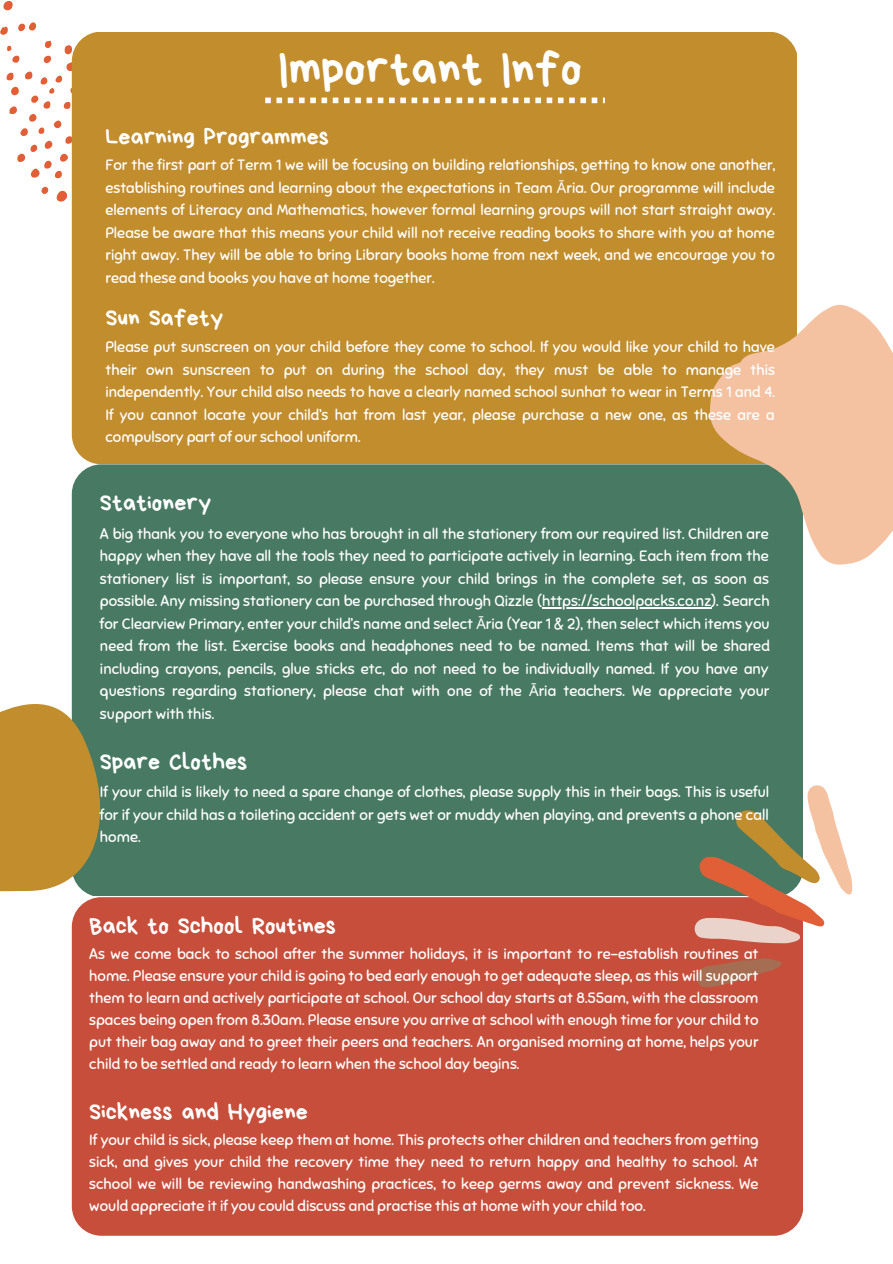
<style>
.page{position:relative;width:893px;height:1264px;background:#fff}
.page>*{position:absolute;margin:0;border:0;box-sizing:border-box;transform-origin:0 0}
.t1{font:48px "Bryndan Write";color:#fff}
.t2{font:24px "Bryndan Write";color:#fff}
.t3{font:15px/22.5px "Sniglet";color:#fff;text-align:justify}
.s1{font-family:"Noto Sans"}
</style>
<div class="page">
<div style="left:72px;top:464px;width:730px;height:432px;background:#487962;border-radius:30px"></div>
<div style="left:72px;top:897px;width:730px;height:338px;background:#c74e3b;border-radius:30px"></div>
<svg style="left:690px;top:781px;width:163px;height:226px"></svg>
<svg style="left:0;top:663px;width:101px;height:233px"></svg>
<hr style="left:542px;top:607px;width:169px;height:1px;background:#fff">
<svg style="left:3px;top:1px;width:10px;height:9px"></svg>
<svg style="left:0;top:22px;width:96px;height:197px"></svg>
<div style="left:72px;top:32px;width:724px;height:431px;background:#c28d2c;border-radius:30px"></div>
<svg style="left:669px;top:271px;width:223px;height:358px"></svg>
<svg style="left:265px;top:98px;width:340px;height:5px"></svg>
<h1 class="t1" style="left:278px;top:44px;width:305px">Important Info</h1>
<h2 class="t2" style="left:105px;top:124px;width:225px">Learning Programmes</h2>
<p class="t3" style="left:105px;top:154px;width:671px">For the first part of Term 1 we will be focusing on building relationships, getting to know one another, establishing routines and learning about the expectations in Team <span class="s1">Ā</span>ria. Our programme will include elements of Literacy and Mathematics, however formal learning groups will not start straight away.<br>Please be aware that this means your child will not receive reading books to share with you at home right away. They will be able to bring Library books home from next week, and we encourage you to read these and books you have at home together.</p>
<h2 class="t2" style="left:105px;top:306px;width:119px">Sun Safety</h2>
<p class="t3" style="left:105px;top:336px;width:671px">Please put sunscreen on your child before they come to school. If you would like your child to have their own sunscreen to put on during the school day, they must be able to manage this independently. Your child also needs to have a clearly named school sunhat to wear in Terms 1 and 4.<br>If you cannot locate your child’s hat from last year, please purchase a new one, as these are a compulsory part of our school uniform.</p>
<h2 class="t2" style="left:100px;top:491px;width:113px">Stationery</h2>
<p class="t3" style="left:100px;top:522px;width:671px">A big thank you to everyone who has brought in all the stationery from our required list. Children are happy when they have all the tools they need to participate actively in learning. Each item from the stationery list is important, so please ensure your child brings in the complete set, as soon as possible. Any missing stationery can be purchased through Qizzle (https://schoolpacks.co.nz). Search for Clearview Primary, enter your child’s name and select <span class="s1">Ā</span>ria (Year 1 &amp; 2), then select which items you need from the list. Exercise books and headphones need to be named. Items that will be shared including crayons, pencils, glue sticks etc, do not need to be individually named. If you have any questions regarding stationery, please chat with one of the <span class="s1">Ā</span>ria teachers. We appreciate your support with this.</p>
<h2 class="t2" style="left:100px;top:749px;width:149px">Spare Clothes</h2>
<p class="t3" style="left:100px;top:781px;width:670px">If your child is likely to need a spare change of clothes, please supply this in their bags. This is useful for if your child has a toileting accident or gets wet or muddy when playing, and prevents a phone call home.</p>
<h2 class="t2" style="left:89px;top:913px;width:248px">Back to School Routines</h2>
<p class="t3" style="left:89px;top:943px;width:671px;line-height:22px">As we come back to school after the summer holidays, it is important to re-establish routines at home. Please ensure your child is going to bed early enough to get adequate sleep, as this will support them to learn and actively participate at school. Our school day starts at 8.55am, with the classroom spaces being open from 8.30am. Please ensure you arrive at school with enough time for your child to put their bag away and to greet their peers and teachers. An organised morning at home, helps your child to be settled and ready to learn when the school day begins.</p>
<h2 class="t2" style="left:89px;top:1099px;width:220px">Sickness and Hygiene</h2>
<p class="t3" style="left:89px;top:1128px;width:670px;line-height:22px">If your child is sick, please keep them at home. This protects other children and teachers from getting sick, and gives your child the recovery time they need to return happy and healthy to school. At school we will be reviewing handwashing practices, to keep germs away and prevent sickness. We would appreciate it if you could discuss and practise this at home with your child too.</p>
</div>
